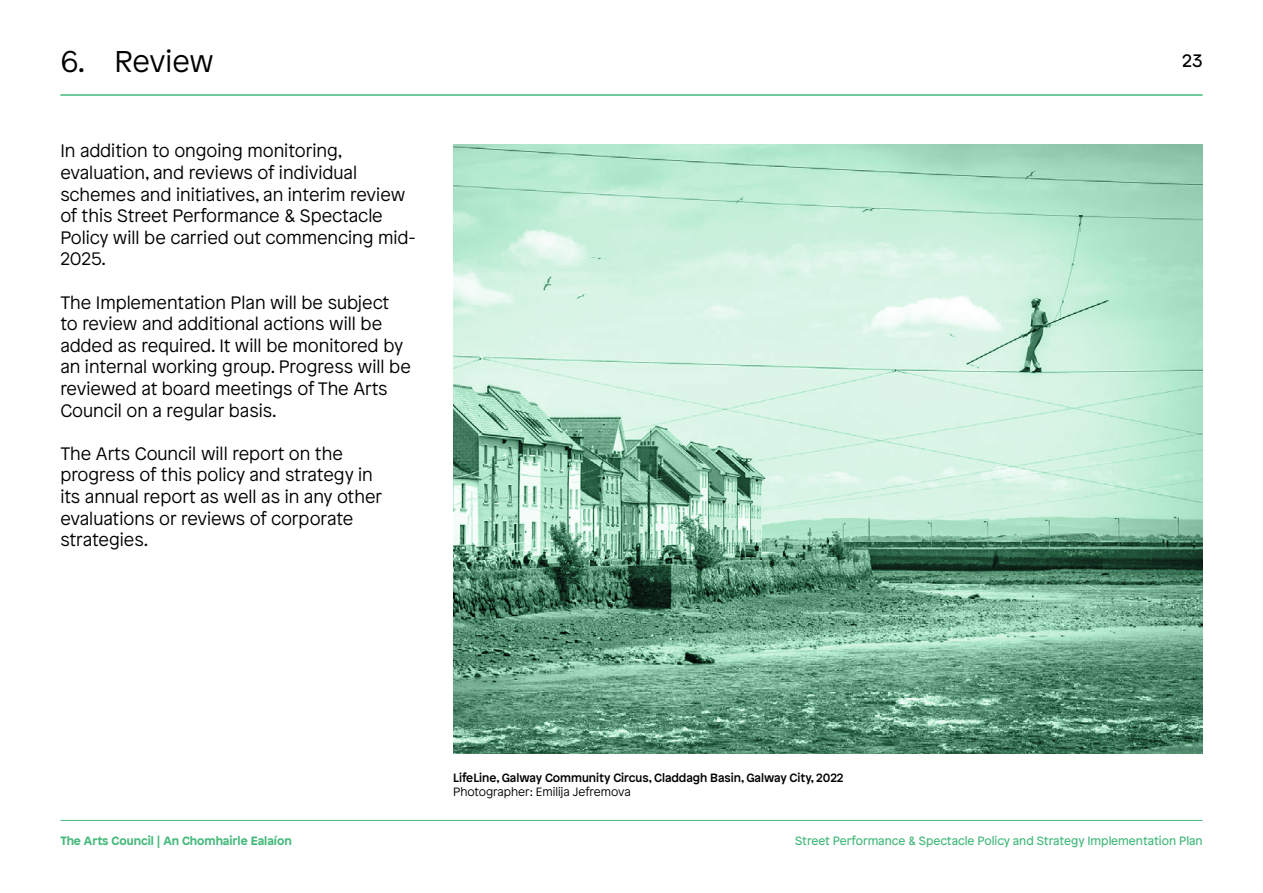
<style>
.page{position:relative;width:1263px;height:893px;background:#fff}
.page>*{position:absolute;margin:0;border:0;box-sizing:border-box;transform-origin:0 0}
.Title_Top_Text{font:300 30px "Patron";letter-spacing:-.01em;color:#000}
.Body_Copy{font:300 18px/21.6px "Patron";color:#000}
.t1{font:18px "Patron";color:#000}
.t2{font:12px "Patron";color:#45b97c}
.Picture_Quote{font:500 12px "Patron";color:#000}
.t3{font:700 12px "Patron";color:#45b97c}
.Picture_Quote-2{font:300 12px "Patron";color:#000}
</style>
<div class="page">
<hr style="left:60px;top:94px;width:1143px;height:2px;background:#45b97c">
<hr style="left:60px;top:820px;width:1143px;height:1px;background:#45b97c">
<svg style="left:453px;top:144px;width:750px;height:609px;background:#9fcbb4"></svg>
<p class="Title_Top_Text" style="left:60px;top:41px;width:155px">6. Review</p>
<p class="Body_Copy" style="left:60px;top:139px;width:357px">In addition to ongoing monitoring, evaluation, and reviews of individual schemes and initiatives, an interim review of this Street Performance &amp; Spectacle Policy will be carried out commencing mid-2025.</p>
<p class="Body_Copy" style="left:60px;top:291px;width:352px">The Implementation Plan will be subject to review and additional actions will be added as required. It will be monitored by an internal working group. Progress will be reviewed at board meetings of The Arts Council on a regular basis.</p>
<p class="Body_Copy" style="left:60px;top:442px;width:323px">The Arts Council will report on the progress of this policy and strategy in its annual report as well as in any other evaluations or reviews of corporate strategies.</p>
<p class="Picture_Quote" style="left:453px;top:768px;width:392px">LifeLine, Galway Community Circus, Claddagh Basin, Galway City, 2022</p>
<p class="Picture_Quote-2" style="left:453px;top:784px;width:179px">Photographer: Emilija Jefremova</p>
<p class="t1" style="left:1182px;top:48px;width:22px">23</p>
<p class="t3" style="left:60px;top:831px;width:233px">The Arts Council | An Chomhairle Ealaíon</p>
<p class="t2" style="left:795px;top:831px;width:409px">Street Performance &amp; Spectacle Policy and Strategy Implementation Plan</p>
</div>
